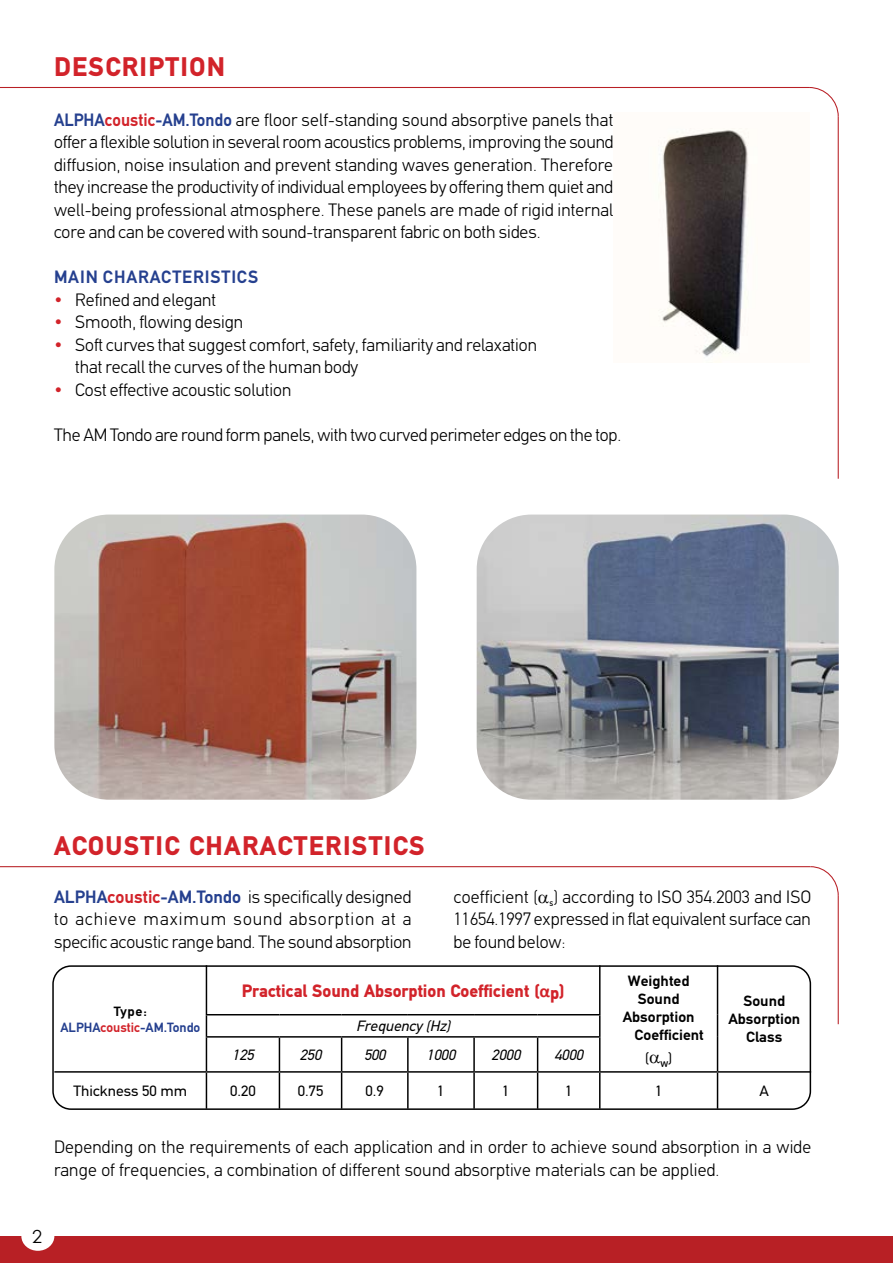
<style>
.page{position:relative;width:893px;height:1263px;background:#fff}
.page>*{position:absolute;margin:0;border:0;box-sizing:border-box;transform-origin:0 0}
.t1{font:900 27px "PF Din Text";letter-spacing:.05em;color:#d2232a}
.t2{font:300 18px/22.5px "PF Din Text";color:#000;text-align:justify}
.t3{font:900 18px "PF Din Text";color:#d2232a}
.t4{font:700 18px "PF Din Text";letter-spacing:.05em;color:#25408f}
.t5{font:18px "Century Gothic";color:#000}
.t6{font:700 15px/18px "PF Din Text";color:#000;text-align:center;scale:1.05 1}
.t7{font:italic 15px "PF Din Text";color:#000;scale:1.05 1}
.t8{font:15px "PF Din Text";color:#000;scale:1.05 1}
.t9{font:700 13.5px "PF Din Text";color:#25408f}
.t10{font:700 13.5px "PF Din Text";color:#000;scale:1.05 1}
.s1{font-weight:700;color:#25408f}
.s2{font-weight:700;color:#d2232a}
.s3{color:#d2232a}
.s4{font-family:"Calibri";font-weight:700}
.s5{font-weight:400}
</style>
<div class="page">
<div style="left:0;top:1236px;width:893px;height:27px;background:#b82025"></div>
<div style="left:21px;top:1221px;width:33px;height:30px;background:#fff;border-radius:50%"></div>
<div style="left:52px;top:965px;width:759px;height:145px;border:2px solid #000;border-radius:18px"></div>
<hr style="left:838px;top:117px;width:1px;height:362px;background:#b81f25">
<hr style="left:0;top:87px;width:809px;height:1px;background:#b81f25">
<svg style="left:809px;top:87px;width:30px;height:31px"></svg>
<hr style="left:838px;top:896px;width:1px;height:128px;background:#b81f25">
<hr style="left:0;top:866px;width:810px;height:1px;background:#b81f25">
<svg style="left:809px;top:866px;width:30px;height:31px"></svg>
<hr style="left:206px;top:965px;width:1px;height:49px;background:#000">
<hr style="left:599px;top:965px;width:1px;height:49px;background:#000">
<hr style="left:717px;top:965px;width:1px;height:50px;background:#000">
<svg style="left:717px;top:1015px;width:1px;height:22px"></svg>
<hr style="left:717px;top:1037px;width:1px;height:34px;background:#000">
<hr style="left:206px;top:1014px;width:73px;height:1px;background:#000">
<svg style="left:206px;top:1015px;width:1px;height:21px"></svg>
<hr style="left:279px;top:1014px;width:63px;height:1px;background:#000">
<hr style="left:342px;top:1014px;width:66px;height:1px;background:#000">
<hr style="left:408px;top:1014px;width:66px;height:1px;background:#000">
<hr style="left:474px;top:1014px;width:64px;height:1px;background:#000">
<hr style="left:538px;top:1014px;width:62px;height:1px;background:#000">
<svg style="left:599px;top:1015px;width:1px;height:21px"></svg>
<hr style="left:206px;top:1036px;width:73px;height:1px;background:#000">
<hr style="left:206px;top:1037px;width:1px;height:34px;background:#000">
<hr style="left:279px;top:1036px;width:63px;height:1px;background:#000">
<hr style="left:279px;top:1037px;width:1px;height:34px;background:#000">
<hr style="left:342px;top:1036px;width:66px;height:1px;background:#000">
<hr style="left:341px;top:1037px;width:1px;height:34px;background:#000">
<hr style="left:408px;top:1036px;width:66px;height:1px;background:#000">
<hr style="left:407px;top:1037px;width:2px;height:34px;background:#000">
<hr style="left:474px;top:1036px;width:64px;height:1px;background:#000">
<hr style="left:473px;top:1037px;width:2px;height:34px;background:#000">
<hr style="left:538px;top:1036px;width:62px;height:1px;background:#000">
<hr style="left:537px;top:1037px;width:1px;height:34px;background:#000">
<hr style="left:599px;top:1037px;width:1px;height:34px;background:#000">
<hr style="left:54px;top:1071px;width:152px;height:2px;background:#000">
<hr style="left:206px;top:1071px;width:73px;height:2px;background:#000">
<hr style="left:206px;top:1073px;width:1px;height:36px;background:#000">
<hr style="left:279px;top:1071px;width:63px;height:2px;background:#000">
<hr style="left:279px;top:1073px;width:1px;height:36px;background:#000">
<hr style="left:342px;top:1071px;width:66px;height:2px;background:#000">
<hr style="left:341px;top:1073px;width:1px;height:36px;background:#000">
<hr style="left:408px;top:1071px;width:66px;height:2px;background:#000">
<hr style="left:407px;top:1073px;width:2px;height:36px;background:#000">
<hr style="left:474px;top:1071px;width:64px;height:2px;background:#000">
<hr style="left:473px;top:1073px;width:2px;height:36px;background:#000">
<hr style="left:538px;top:1071px;width:62px;height:2px;background:#000">
<hr style="left:537px;top:1073px;width:1px;height:36px;background:#000">
<hr style="left:600px;top:1071px;width:117px;height:2px;background:#000">
<hr style="left:599px;top:1073px;width:1px;height:36px;background:#000">
<hr style="left:717px;top:1071px;width:94px;height:2px;background:#000">
<hr style="left:717px;top:1073px;width:1px;height:36px;background:#000">
<img style="left:54px;top:514px;width:362px;height:286px">
<img style="left:477px;top:514px;width:362px;height:286px">
<img style="left:658px;top:128px;width:91px;height:234px">
<p class="t1" style="left:54px;top:50px;width:172px">DESCRIPTION</p>
<p class="t2" style="left:54px;top:108px;width:561px"><span class="s1">ALPHA</span><span class="s2">coustic</span><span class="s1">-AM.Tondo</span> are floor self-standing sound absorptive panels that offer a flexible solution in several room acoustics problems, improving the sound diffusion, noise insulation and prevent standing waves generation. Therefore they increase the productivity of individual employees by offering them quiet and well-being professional atmosphere. These panels are made of rigid internal core and can be covered with sound-transparent fabric on both sides.</p>
<p class="t4" style="left:54px;top:266px;width:206px">MAIN CHARACTERISTICS</p>
<p class="t2" style="left:54px;top:288px;width:163px"><span class="s3">•</span> Refined and elegant</p>
<p class="t2" style="left:54px;top:311px;width:191px"><span class="s3">•</span> Smooth, flowing design</p>
<p class="t2" style="left:54px;top:333px;width:484px"><span class="s3">•</span> Soft curves that suggest comfort, safety, familiarity and relaxation</p>
<p class="t2" style="left:75px;top:356px;width:284px">that recall the curves of the human body</p>
<p class="t2" style="left:54px;top:378px;width:239px"><span class="s3">•</span> Cost effective acoustic solution</p>
<p class="t2" style="left:54px;top:423px;width:569px">The AM Tondo are round form panels, with two curved perimeter edges on the top.</p>
<p class="t1" style="left:54px;top:829px;width:372px">ACOUSTIC CHARACTERISTICS</p>
<p class="t2" style="left:54px;top:885px;width:359px"><span class="s1">ALPHA</span><span class="s2">coustic</span><span class="s1">-AM.Tondo</span> is specifically designed to achieve maximum sound absorption at a specific acoustic range band. The sound absorption</p>
<p class="t2" style="left:454px;top:885px;width:359px">coefficient ( <sub>ς</sub>) according to ISO 354.2003 and ISO 11654.1997 expressed in flat equivalent surface can be found below:</p>
<p class="t10" style="left:114px;top:1003px;width:33px">Type:</p>
<p class="t9" style="left:60px;top:1019px;width:141px">ALPHA<span class="s3">coustic</span>-AM.Tondo</p>
<p class="t3" style="left:242px;top:980px;width:324px">Practical Sound Absorption Coefficient (<span class="s4">α</span>p)</p>
<p class="t6" style="left:628px;top:972px;width:60px">Weighted<br>Sound</p>
<p class="t6" style="left:623px;top:1008px;width:70px">Absorption</p>
<p class="t6" style="left:645px;top:1023px;width:58px;line-height:22.5px;text-align:left;text-indent:-10px">Coefficient <span class="s5">(</span> <sub>w</sub><span class="s5">)</span></p>
<p class="t7" style="left:356px;top:1017px;width:91px">Frequency (Hz)</p>
<p class="t7" style="left:232px;top:1046px;width:22px">125</p>
<p class="t7" style="left:300px;top:1046px;width:22px">250</p>
<p class="t7" style="left:364px;top:1046px;width:22px">500</p>
<p class="t7" style="left:427px;top:1046px;width:29px">1000</p>
<p class="t7" style="left:491px;top:1046px;width:29px">2000</p>
<p class="t7" style="left:554px;top:1046px;width:29px">4000</p>
<p class="t6" style="left:743px;top:992px;width:41px">Sound</p>
<p class="t6" style="left:728px;top:1010px;width:70px">Absorption<br>Class</p>
<p class="t8" style="left:74px;top:1082px;width:110px">Thickness 50 mm</p>
<p class="t8" style="left:230px;top:1082px;width:26px">0.20</p>
<p class="t8" style="left:298px;top:1082px;width:26px">0.75</p>
<p class="t8" style="left:366px;top:1082px;width:19px">0.9</p>
<p class="t8" style="left:437px;top:1082px;width:9px">1</p>
<p class="t8" style="left:502px;top:1082px;width:9px">1</p>
<p class="t8" style="left:565px;top:1082px;width:9px">1</p>
<p class="t8" style="left:655px;top:1082px;width:9px">1</p>
<p class="t8" style="left:760px;top:1082px;width:10px">A</p>
<p class="t2" style="left:54px;top:1136px;width:759px">Depending on the requirements of each application and in order to achieve sound absorption in a wide range of frequencies, a combination of different sound absorptive materials can be applied.</p>
<p class="t5" style="left:32px;top:1224px;width:11px">2</p>
</div>
